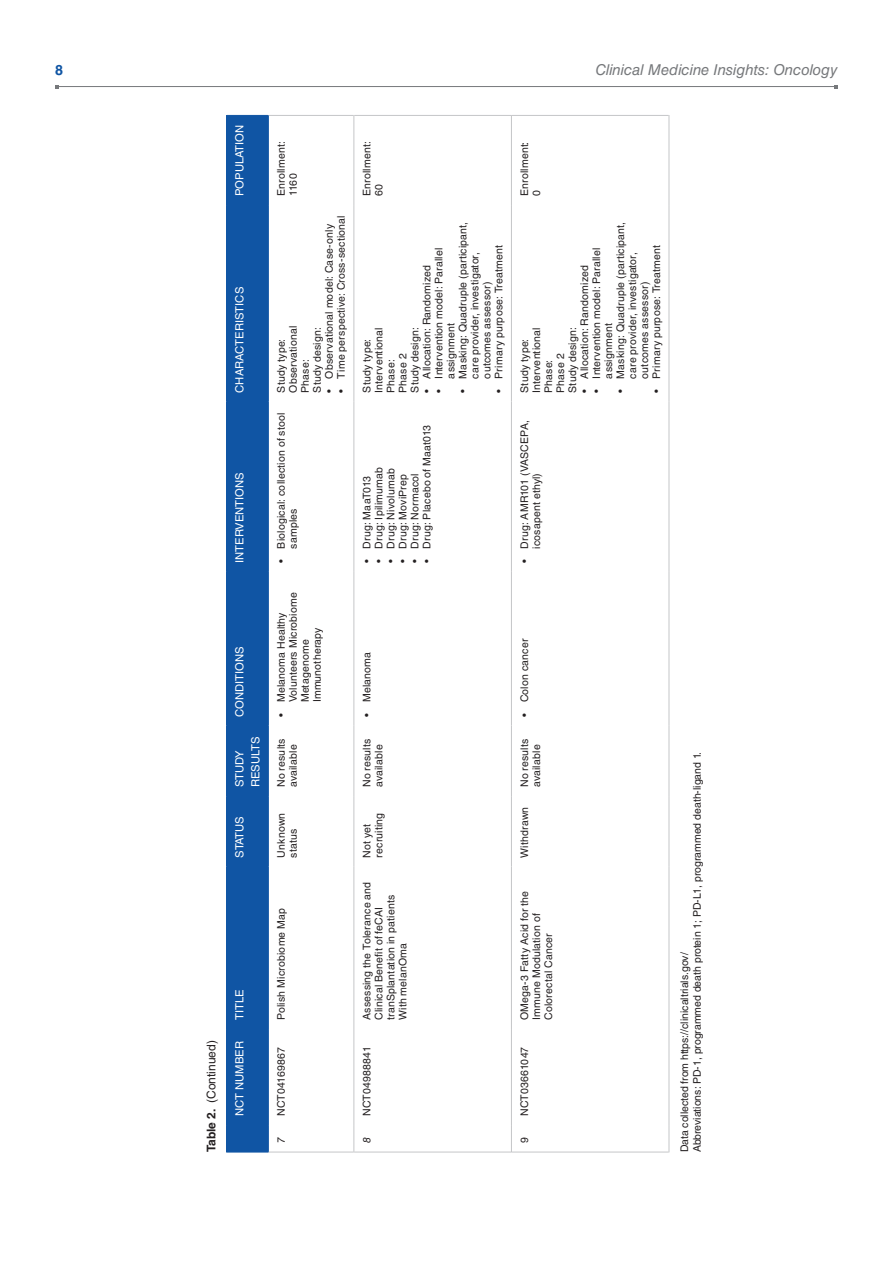
<style>
.page{position:relative;width:893px;height:1263px;background:#fff}
.page>*{position:absolute;margin:0;border:0;box-sizing:border-box;transform-origin:0 0}
.t1{font:italic 15px "Helvetica LT Std";letter-spacing:-.005em;color:#76787b}
.t2{font:700 14.25px "Helvetica LT Std";color:#1055a4}
.t3{font:12px "Helvetica LT Std";color:#231f20}
.t4{font:700 12px "Helvetica LT Std";color:#231f20}
.t5{font:11.25px/15.8px "Helvetica LT Std";color:#fff}
.t6{font:10.5px/12px "Helvetica LT Std";letter-spacing:.015em;color:#231f20}
.t7{font:italic 10.5px "Helvetica LT Std";color:#231f20}
</style>
<div class="page">
<hr style="left:57px;top:86px;width:779px;height:1px;background:#76787b">
<hr style="left:227px;top:1152px;width:41px;height:1px;background:#1055a4">
<div style="left:226px;top:116px;width:43px;height:1036px;background:#1055a4"></div>
<hr style="left:226px;top:1029px;width:1px;height:96px;background:#1055a4">
<hr style="left:268px;top:1029px;width:1px;height:96px;background:#1055a4">
<hr style="left:226px;top:867px;width:1px;height:162px;background:#1055a4">
<hr style="left:268px;top:867px;width:1px;height:162px;background:#1055a4">
<hr style="left:226px;top:796px;width:1px;height:71px;background:#1055a4">
<hr style="left:268px;top:796px;width:1px;height:71px;background:#1055a4">
<hr style="left:226px;top:726px;width:1px;height:70px;background:#1055a4">
<hr style="left:268px;top:726px;width:1px;height:70px;background:#1055a4">
<hr style="left:226px;top:572px;width:1px;height:154px;background:#1055a4">
<hr style="left:268px;top:572px;width:1px;height:154px;background:#1055a4">
<hr style="left:226px;top:402px;width:1px;height:170px;background:#1055a4">
<hr style="left:268px;top:402px;width:1px;height:170px;background:#1055a4">
<hr style="left:226px;top:205px;width:1px;height:197px;background:#1055a4">
<hr style="left:268px;top:205px;width:1px;height:197px;background:#1055a4">
<hr style="left:226px;top:115px;width:1px;height:90px;background:#1055a4">
<hr style="left:227px;top:115px;width:41px;height:1px;background:#1055a4">
<hr style="left:268px;top:115px;width:1px;height:90px;background:#1055a4">
<hr style="left:269px;top:1152px;width:84px;height:1px;background:#c5c6c8">
<hr style="left:269px;top:115px;width:84px;height:1px;background:#c5c6c8">
<svg style="left:353px;top:1125px;width:1px;height:27px"></svg>
<hr style="left:354px;top:1152px;width:157px;height:1px;background:#c5c6c8">
<hr style="left:353px;top:1029px;width:1px;height:96px;background:#c5c6c8">
<hr style="left:353px;top:867px;width:1px;height:162px;background:#c5c6c8">
<hr style="left:353px;top:796px;width:1px;height:71px;background:#c5c6c8">
<hr style="left:353px;top:726px;width:1px;height:70px;background:#c5c6c8">
<hr style="left:353px;top:572px;width:1px;height:154px;background:#c5c6c8">
<hr style="left:353px;top:402px;width:1px;height:170px;background:#c5c6c8">
<hr style="left:353px;top:205px;width:1px;height:197px;background:#c5c6c8">
<hr style="left:353px;top:115px;width:1px;height:90px;background:#c5c6c8">
<hr style="left:354px;top:115px;width:157px;height:1px;background:#c5c6c8">
<svg style="left:511px;top:1125px;width:1px;height:27px"></svg>
<hr style="left:512px;top:1152px;width:157px;height:1px;background:#c5c6c8">
<svg style="left:669px;top:1125px;width:1px;height:27px"></svg>
<hr style="left:511px;top:1029px;width:1px;height:96px;background:#c5c6c8">
<hr style="left:669px;top:1029px;width:1px;height:96px;background:#c5c6c8">
<hr style="left:511px;top:867px;width:1px;height:162px;background:#c5c6c8">
<hr style="left:669px;top:867px;width:1px;height:162px;background:#c5c6c8">
<hr style="left:511px;top:796px;width:1px;height:71px;background:#c5c6c8">
<hr style="left:669px;top:796px;width:1px;height:71px;background:#c5c6c8">
<hr style="left:511px;top:726px;width:1px;height:70px;background:#c5c6c8">
<hr style="left:669px;top:726px;width:1px;height:70px;background:#c5c6c8">
<hr style="left:511px;top:572px;width:1px;height:154px;background:#c5c6c8">
<hr style="left:669px;top:572px;width:1px;height:154px;background:#c5c6c8">
<hr style="left:511px;top:402px;width:1px;height:170px;background:#c5c6c8">
<hr style="left:669px;top:402px;width:1px;height:170px;background:#c5c6c8">
<hr style="left:511px;top:205px;width:1px;height:197px;background:#c5c6c8">
<hr style="left:669px;top:205px;width:1px;height:197px;background:#c5c6c8">
<hr style="left:511px;top:115px;width:1px;height:90px;background:#c5c6c8">
<hr style="left:512px;top:115px;width:157px;height:1px;background:#c5c6c8">
<hr style="left:669px;top:115px;width:1px;height:90px;background:#c5c6c8">
<h2 class="t2" style="left:55px;top:61px;width:9px">8</h2>
<h1 class="t1" style="left:595px;top:61px;width:244px">Clinical Medicine Insights: Oncology</h1>
<p class="t5" style="left:232px;top:196px;width:71px;rotate:-90deg">Population</p>
<p class="t5" style="left:232px;top:393px;width:106px;rotate:-90deg">Characteristics</p>
<p class="t5" style="left:232px;top:563px;width:91px;rotate:-90deg">Interventions</p>
<p class="t5" style="left:232px;top:717px;width:71px;rotate:-90deg">Conditions</p>
<p class="t5" style="left:232px;top:787px;width:51px;rotate:-90deg">Study results</p>
<p class="t5" style="left:232px;top:858px;width:42px;rotate:-90deg">Status</p>
<p class="t3" style="left:204px;top:1103px;width:64px;rotate:-90deg">(Continued)</p>
<p class="t4" style="left:204px;top:1152px;width:45px;rotate:-90deg">Table 2.</p>
<p class="t5" style="left:232px;top:1020px;width:30px;rotate:-90deg">Title</p>
<p class="t5" style="left:232px;top:1116px;width:75px;rotate:-90deg">NCT number</p>
<p class="t6" style="left:275px;top:196px;width:56px;rotate:-90deg">Enrollment:<br>1160</p>
<p class="t6" style="left:323px;top:393px;width:170px;rotate:-90deg">• Observational model: Case-only</p>
<p class="t6" style="left:335px;top:393px;width:179px;rotate:-90deg">• Time perspective: Cross-sectional</p>
<p class="t6" style="left:275px;top:393px;width:69px;rotate:-90deg">Study type:<br>Observational<br>Phase:<br>Study design:</p>
<p class="t6" style="left:275px;top:549px;width:137px;text-indent:-14px;rotate:-90deg">• Biological: collection of stool samples</p>
<p class="t6" style="left:275px;top:702px;width:112px;text-indent:-14px;rotate:-90deg">• Melanoma Healthy<br>Volunteers Microbiome<br>Metagenome<br>Immunotherapy</p>
<p class="t6" style="left:275px;top:787px;width:50px;rotate:-90deg">No results available</p>
<p class="t6" style="left:275px;top:858px;width:46px;rotate:-90deg">Unknown status</p>
<p class="t6" style="left:275px;top:1020px;width:114px;rotate:-90deg">Polish Microbiome Map</p>
<p class="t6" style="left:275px;top:1116px;width:70px;rotate:-90deg">NCT04169867</p>
<p class="t7" style="left:275px;top:1143px;width:7px;rotate:-90deg">7</p>
<p class="t6" style="left:361px;top:196px;width:56px;rotate:-90deg">Enrollment:<br>60</p>
<p class="t6" style="left:457px;top:378px;width:158px;text-indent:-14px;rotate:-90deg">• Masking: Quadruple (participant, care provider, investigator, outcomes assessor)</p>
<p class="t6" style="left:493px;top:393px;width:149px;rotate:-90deg">• Primary purpose: Treatment</p>
<p class="t6" style="left:433px;top:378px;width:132px;text-indent:-14px;rotate:-90deg">• Intervention model: Parallel assignment</p>
<p class="t6" style="left:421px;top:393px;width:129px;rotate:-90deg">• Allocation: Randomized</p>
<p class="t6" style="left:361px;top:393px;width:67px;rotate:-90deg">Study type:<br>Interventional<br>Phase:<br>Phase 2<br>Study design:</p>
<p class="t6" style="left:421px;top:563px;width:140px;rotate:-90deg">• Drug: Placebo of Maat013</p>
<p class="t6" style="left:361px;top:563px;width:88px;rotate:-90deg">• Drug: MaaT013</p>
<p class="t6" style="left:373px;top:563px;width:97px;rotate:-90deg">• Drug: Ipilimumab</p>
<p class="t6" style="left:385px;top:563px;width:96px;rotate:-90deg">• Drug: Nivolumab</p>
<p class="t6" style="left:397px;top:563px;width:90px;rotate:-90deg">• Drug: MoviPrep</p>
<p class="t6" style="left:409px;top:563px;width:91px;rotate:-90deg">• Drug: Normacol</p>
<p class="t6" style="left:518px;top:196px;width:56px;rotate:-90deg">Enrollment:<br>0</p>
<p class="t6" style="left:614px;top:378px;width:158px;text-indent:-14px;rotate:-90deg">• Masking: Quadruple (participant, care provider, investigator, outcomes assessor)</p>
<p class="t6" style="left:650px;top:393px;width:149px;rotate:-90deg">• Primary purpose: Treatment</p>
<p class="t6" style="left:590px;top:378px;width:132px;text-indent:-14px;rotate:-90deg">• Intervention model: Parallel assignment</p>
<p class="t6" style="left:578px;top:393px;width:129px;rotate:-90deg">• Allocation: Randomized</p>
<p class="t6" style="left:518px;top:393px;width:67px;rotate:-90deg">Study type:<br>Interventional<br>Phase:<br>Phase 2<br>Study design:</p>
<p class="t6" style="left:518px;top:549px;width:130px;text-indent:-14px;rotate:-90deg">• Drug: AMR101 (VASCEPA, icosapent ethyl)</p>
<p class="t6" style="left:361px;top:717px;width:66px;rotate:-90deg">• Melanoma</p>
<p class="t6" style="left:361px;top:787px;width:50px;rotate:-90deg">No results available</p>
<p class="t6" style="left:361px;top:858px;width:46px;rotate:-90deg">Not yet recruiting</p>
<p class="t6" style="left:361px;top:1020px;width:140px;rotate:-90deg">Assessing the Tolerance and<br>Clinical Benefit of feCAI tranSplantation in patients<br>With melanOma</p>
<p class="t6" style="left:361px;top:1116px;width:71px;rotate:-90deg">NCT04988841</p>
<p class="t7" style="left:361px;top:1143px;width:7px;rotate:-90deg">8</p>
<p class="t6" style="left:518px;top:717px;width:79px;rotate:-90deg">• Colon cancer</p>
<p class="t6" style="left:518px;top:787px;width:50px;rotate:-90deg">No results available</p>
<p class="t6" style="left:518px;top:858px;width:52px;rotate:-90deg">Withdrawn</p>
<p class="t6" style="left:518px;top:1020px;width:131px;rotate:-90deg">OMega-3 Fatty Acid for the<br>Immune Modulation of<br>Colorectal Cancer</p>
<p class="t6" style="left:518px;top:1116px;width:71px;rotate:-90deg">NCT03661047</p>
<p class="t6" style="left:518px;top:1143px;width:7px;rotate:-90deg">9</p>
<p class="t6" style="left:678px;top:1152px;width:402px;line-height:12.8px;rotate:-90deg">Data collected from https://clinicaltrials.gov/<br>Abbreviations: PD-1, programmed death protein 1; PD-L1, programmed death-ligand 1.</p>
</div>
